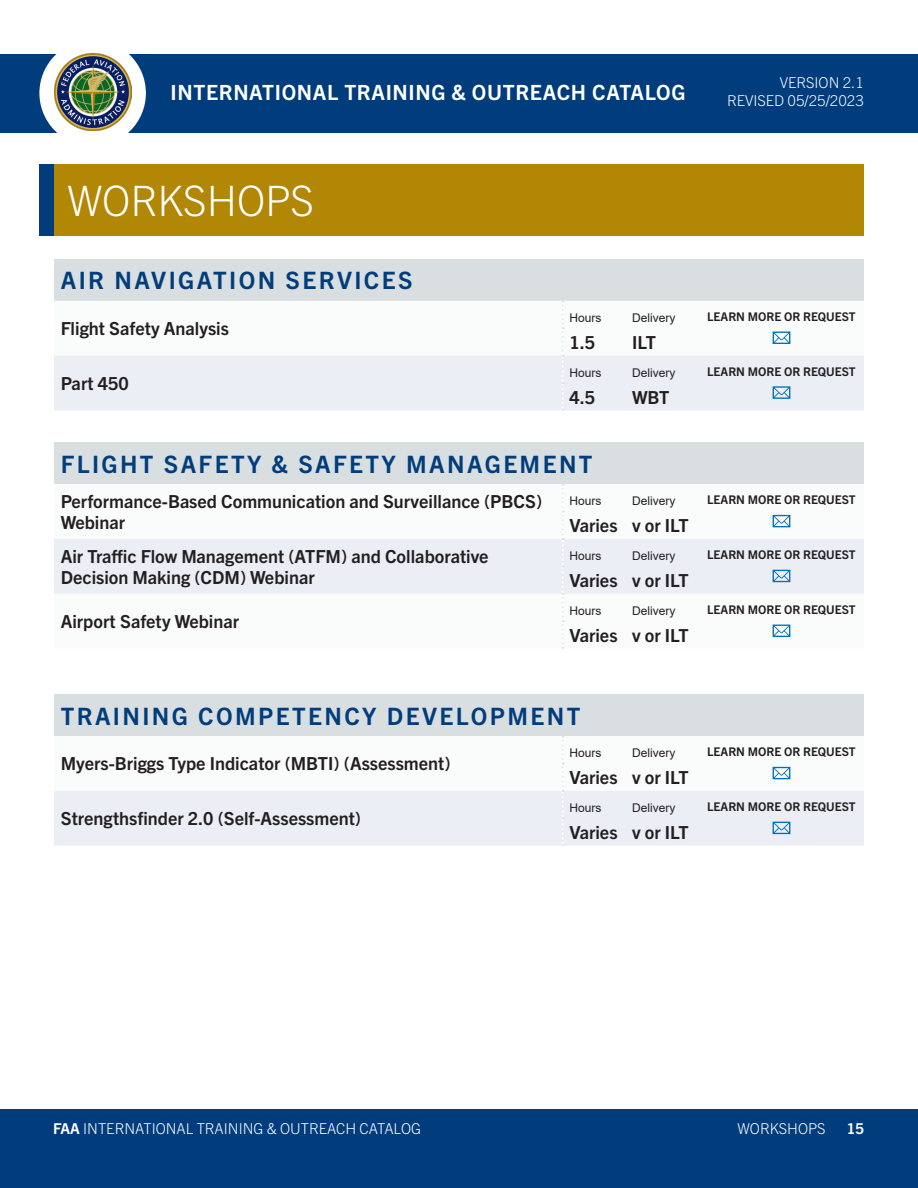
<style>
.page{position:relative;width:918px;height:1188px;background:#fff}
.page>*{position:absolute;margin:0;border:0;box-sizing:border-box;transform-origin:0 0}
.t1{font:300 42px "Trade Gothic Next LT Pro";color:#fff}
.Table_GAT_Heading{font:700 24px "Trade Gothic Next LT Pro";letter-spacing:.1em;color:#013d7d}
.t2{font:700 21px "Trade Gothic Next LT Pro";letter-spacing:.03em;color:#fff}
.Table_Course_Heading{font:700 18px/21.6px "Trade Gothic Next LT Pro";color:#231f20}
.t3{font:300 15px/18px "Trade Gothic Next LT Pro";color:#fff;text-align:right}
.t4{font:700 15px "Trade Gothic Next LT Pro";color:#fff}
.Table_Course_Buttons{font:700 12px "Trade Gothic Next LT Pro";color:#231f20}
.Table_Course_Subhead{font:12px "Arial";color:#231f20}
.s1{font-weight:700}
</style>
<div class="page">
<div style="left:0;top:1110px;width:918px;height:78px;background:#013d7d"></div>
<div style="left:0;top:54px;width:918px;height:78px;background:#013d7d"></div>
<div style="left:39px;top:40px;width:107px;height:106px;background:#fff;border-radius:50%"></div>
<img style="left:54px;top:54px;width:77px;height:77px">
<div style="left:54px;top:164px;width:810px;height:72px;background:#b28705"></div>
<div style="left:54px;top:259px;width:810px;height:42px;background:#d9dfe1"></div>
<svg style="left:54px;top:301px;width:810px;height:55px"></svg>
<div style="left:54px;top:356px;width:810px;height:54px;background:#ebeef5"></div>
<svg style="left:562px;top:301px;width:2px;height:109px"></svg>
<svg style="left:773px;top:332px;width:17px;height:12px"></svg>
<svg style="left:773px;top:386px;width:17px;height:13px"></svg>
<div style="left:54px;top:443px;width:810px;height:41px;background:#d9dfe1"></div>
<div style="left:54px;top:539px;width:810px;height:55px;background:#ebeef5"></div>
<svg style="left:562px;top:484px;width:2px;height:165px"></svg>
<svg style="left:773px;top:515px;width:17px;height:12px"></svg>
<svg style="left:773px;top:570px;width:17px;height:12px"></svg>
<svg style="left:773px;top:625px;width:17px;height:12px"></svg>
<div style="left:54px;top:694px;width:810px;height:42px;background:#d9dfe1"></div>
<div style="left:54px;top:791px;width:810px;height:55px;background:#ebeef5"></div>
<svg style="left:562px;top:736px;width:2px;height:110px"></svg>
<svg style="left:773px;top:767px;width:17px;height:12px"></svg>
<svg style="left:773px;top:822px;width:17px;height:12px"></svg>
<p class="t2" style="left:171px;top:78px;width:516px">INTERNATIONAL TRAINING &amp; OUTREACH CATALOG</p>
<p class="t3" style="left:727px;top:73px;width:138px">VERSION 2.1<br>REVISED 05/25/2023</p>
<h1 class="t1" style="left:68px;top:171px;width:248px">WORKSHOPS</h1>
<p class="Table_GAT_Heading" style="left:61px;top:264px;width:353px">AIR NAVIGATION SERVICES</p>
<p class="Table_Course_Heading" style="left:61px;top:317px;width:170px">Flight Safety Analysis</p>
<p class="Table_Course_Heading" style="left:61px;top:371px;width:70px">Part 450</p>
<p class="Table_Course_Subhead" style="left:569px;top:309px;width:34px">Hours</p>
<p class="Table_Course_Subhead" style="left:632px;top:309px;width:45px">Delivery</p>
<p class="Table_Course_Buttons" style="left:707px;top:308px;width:150px">LEARN MORE OR REQUEST</p>
<p class="Table_Course_Heading" style="left:569px;top:330px;width:27px">1.5</p>
<p class="Table_Course_Heading" style="left:632px;top:330px;width:25px">ILT</p>
<p class="Table_Course_Subhead" style="left:569px;top:364px;width:34px">Hours</p>
<p class="Table_Course_Subhead" style="left:632px;top:364px;width:45px">Delivery</p>
<p class="Table_Course_Buttons" style="left:707px;top:363px;width:150px">LEARN MORE OR REQUEST</p>
<p class="Table_Course_Heading" style="left:569px;top:385px;width:27px">4.5</p>
<p class="Table_Course_Heading" style="left:632px;top:385px;width:39px">WBT</p>
<p class="Table_GAT_Heading" style="left:61px;top:447px;width:533px">FLIGHT SAFETY &amp; SAFETY MANAGEMENT</p>
<p class="Table_Course_Heading" style="left:61px;top:489px;width:483px">Performance-Based Communication and Surveillance (PBCS)<br>Webinar</p>
<p class="Table_Course_Subhead" style="left:569px;top:493px;width:34px">Hours</p>
<p class="Table_Course_Subhead" style="left:632px;top:493px;width:45px">Delivery</p>
<p class="Table_Course_Buttons" style="left:707px;top:491px;width:150px">LEARN MORE OR REQUEST</p>
<p class="Table_Course_Heading" style="left:569px;top:514px;width:50px">Varies</p>
<p class="Table_Course_Heading" style="left:632px;top:514px;width:58px">v or ILT</p>
<p class="Table_Course_Heading" style="left:61px;top:544px;width:429px">Air Traffic Flow Management (ATFM) and Collaborative<br>Decision Making (CDM) Webinar</p>
<p class="Table_Course_Subhead" style="left:569px;top:548px;width:34px">Hours</p>
<p class="Table_Course_Subhead" style="left:632px;top:548px;width:45px">Delivery</p>
<p class="Table_Course_Buttons" style="left:707px;top:546px;width:150px">LEARN MORE OR REQUEST</p>
<p class="Table_Course_Heading" style="left:569px;top:568px;width:50px">Varies</p>
<p class="Table_Course_Heading" style="left:632px;top:568px;width:58px">v or ILT</p>
<p class="Table_Course_Heading" style="left:61px;top:610px;width:180px">Airport Safety Webinar</p>
<p class="Table_Course_Subhead" style="left:569px;top:602px;width:34px">Hours</p>
<p class="Table_Course_Subhead" style="left:632px;top:602px;width:45px">Delivery</p>
<p class="Table_Course_Buttons" style="left:707px;top:601px;width:150px">LEARN MORE OR REQUEST</p>
<p class="Table_Course_Heading" style="left:569px;top:623px;width:50px">Varies</p>
<p class="Table_Course_Heading" style="left:632px;top:623px;width:58px">v or ILT</p>
<p class="Table_GAT_Heading" style="left:61px;top:699px;width:521px">TRAINING COMPETENCY DEVELOPMENT</p>
<p class="Table_Course_Heading" style="left:61px;top:752px;width:391px">Myers-Briggs Type Indicator (MBTI) (Assessment)</p>
<p class="Table_Course_Subhead" style="left:569px;top:745px;width:34px">Hours</p>
<p class="Table_Course_Subhead" style="left:632px;top:745px;width:45px">Delivery</p>
<p class="Table_Course_Buttons" style="left:707px;top:743px;width:150px">LEARN MORE OR REQUEST</p>
<p class="Table_Course_Heading" style="left:569px;top:766px;width:50px">Varies</p>
<p class="Table_Course_Heading" style="left:632px;top:766px;width:58px">v or ILT</p>
<p class="Table_Course_Heading" style="left:61px;top:807px;width:302px">Strengthsfinder 2.0 (Self-Assessment)</p>
<p class="Table_Course_Subhead" style="left:569px;top:800px;width:34px">Hours</p>
<p class="Table_Course_Subhead" style="left:632px;top:800px;width:45px">Delivery</p>
<p class="Table_Course_Buttons" style="left:707px;top:798px;width:150px">LEARN MORE OR REQUEST</p>
<p class="Table_Course_Heading" style="left:569px;top:820px;width:50px">Varies</p>
<p class="Table_Course_Heading" style="left:632px;top:820px;width:58px">v or ILT</p>
<p class="t3" style="left:53px;top:1119px;width:370px"><span class="s1">FAA</span> INTERNATIONAL TRAINING &amp; OUTREACH CATALOG</p>
<p class="t3" style="left:738px;top:1118px;width:89px">WORKSHOPS</p>
<p class="t4" style="left:847px;top:1118px;width:19px">15</p>
</div>
